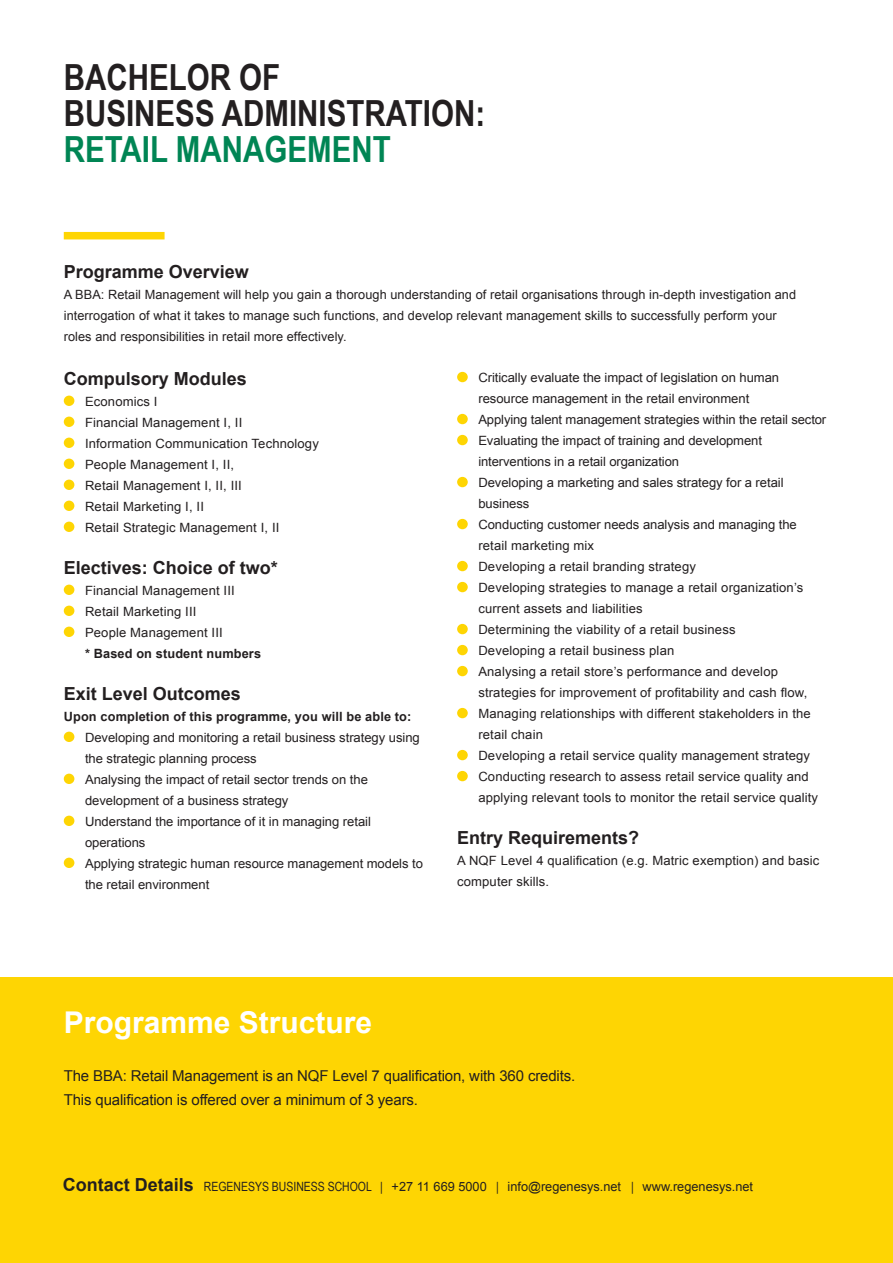
<style>
.page{position:relative;width:893px;height:1263px;background:#fff}
.page>*{position:absolute;margin:0;border:0;box-sizing:border-box;transform-origin:0 0}
.t1{font:700 36px "Arial Narrow";color:#231f20}
.t2{font:700 36px "Arial Narrow";color:#008554}
.t3{font:700 30px "Arial";color:#fff}
.t4{font:700 18px "Arial";color:#231f20}
.t5{font:15px/24px "Arial";letter-spacing:-.01em;color:#231f20}
.t6{font:12.75px/21px "Arial";letter-spacing:.005em;color:#231f20}
.t7{font:700 12.75px "Arial";letter-spacing:.01em;color:#231f20}
.s1{font-weight:700;font-size:18px}
.s2{font-family:"Arial Narrow"}
</style>
<div class="page">
<div style="left:64px;top:232px;width:101px;height:7px;background:#fed503"></div>
<div style="left:64px;top:396px;width:10px;height:10px;background:#fed503;border-radius:50%"></div>
<div style="left:64px;top:417px;width:10px;height:10px;background:#fed503;border-radius:50%"></div>
<div style="left:64px;top:438px;width:10px;height:10px;background:#fed503;border-radius:50%"></div>
<div style="left:64px;top:459px;width:10px;height:10px;background:#fed503;border-radius:50%"></div>
<div style="left:64px;top:480px;width:10px;height:10px;background:#fed503;border-radius:50%"></div>
<div style="left:64px;top:501px;width:10px;height:10px;background:#fed503;border-radius:50%"></div>
<div style="left:64px;top:522px;width:10px;height:10px;background:#fed503;border-radius:50%"></div>
<div style="left:64px;top:585px;width:10px;height:10px;background:#fed503;border-radius:50%"></div>
<div style="left:64px;top:606px;width:10px;height:10px;background:#fed503;border-radius:50%"></div>
<div style="left:64px;top:627px;width:10px;height:10px;background:#fed503;border-radius:50%"></div>
<div style="left:64px;top:732px;width:10px;height:10px;background:#fed503;border-radius:50%"></div>
<div style="left:64px;top:774px;width:10px;height:10px;background:#fed503;border-radius:50%"></div>
<div style="left:64px;top:816px;width:10px;height:10px;background:#fed503;border-radius:50%"></div>
<div style="left:64px;top:858px;width:10px;height:10px;background:#fed503;border-radius:50%"></div>
<div style="left:457px;top:372px;width:11px;height:10px;background:#fed503;border-radius:50%"></div>
<div style="left:457px;top:414px;width:11px;height:10px;background:#fed503;border-radius:50%"></div>
<div style="left:457px;top:435px;width:11px;height:10px;background:#fed503;border-radius:50%"></div>
<div style="left:457px;top:477px;width:11px;height:10px;background:#fed503;border-radius:50%"></div>
<div style="left:457px;top:519px;width:11px;height:10px;background:#fed503;border-radius:50%"></div>
<div style="left:457px;top:561px;width:11px;height:10px;background:#fed503;border-radius:50%"></div>
<div style="left:457px;top:582px;width:11px;height:10px;background:#fed503;border-radius:50%"></div>
<div style="left:457px;top:624px;width:11px;height:10px;background:#fed503;border-radius:50%"></div>
<div style="left:457px;top:645px;width:11px;height:10px;background:#fed503;border-radius:50%"></div>
<div style="left:457px;top:666px;width:11px;height:10px;background:#fed503;border-radius:50%"></div>
<div style="left:457px;top:708px;width:11px;height:10px;background:#fed503;border-radius:50%"></div>
<div style="left:457px;top:750px;width:11px;height:10px;background:#fed503;border-radius:50%"></div>
<div style="left:457px;top:771px;width:11px;height:10px;background:#fed503;border-radius:50%"></div>
<div style="left:0;top:977px;width:893px;height:286px;background:#fed503"></div>
<p class="t1" style="left:64px;top:50px;width:218px">BACHELOR OF</p>
<p class="t1" style="left:64px;top:86px;width:423px">BUSINESS ADMINISTRATION:</p>
<p class="t2" style="left:64px;top:122px;width:328px">RETAIL MANAGEMENT</p>
<p class="t4" style="left:64px;top:260px;width:187px">Programme Overview</p>
<p class="t6" style="left:64px;top:285px;width:734px">A BBA: Retail Management will help you gain a thorough understanding of retail organisations through in-depth investigation and</p>
<p class="t6" style="left:64px;top:306px;width:714px">interrogation of what it takes to manage such functions, and develop relevant management skills to successfully perform your</p>
<p class="t6" style="left:64px;top:327px;width:284px">roles and responsibilities in retail more effectively.</p>
<p class="t4" style="left:64px;top:367px;width:185px">Compulsory Modules</p>
<p class="t6" style="left:85px;top:391px;width:74px">Economics I</p>
<p class="t6" style="left:85px;top:412px;width:159px">Financial Management I, II</p>
<p class="t6" style="left:85px;top:433px;width:235px">Information Communication Technology</p>
<p class="t6" style="left:85px;top:454px;width:151px">People Management I, II,</p>
<p class="t6" style="left:85px;top:475px;width:158px">Retail Management I, II, III</p>
<p class="t6" style="left:85px;top:496px;width:120px">Retail Marketing I, II</p>
<p class="t6" style="left:85px;top:517px;width:196px">Retail Strategic Management I, II</p>
<p class="t4" style="left:64px;top:556px;width:216px">Electives: Choice of two*</p>
<p class="t6" style="left:85px;top:580px;width:151px">Financial Management III</p>
<p class="t6" style="left:85px;top:601px;width:113px">Retail Marketing III</p>
<p class="t6" style="left:85px;top:622px;width:139px">People Management III</p>
<p class="t7" style="left:85px;top:645px;width:178px">* Based on student numbers</p>
<p class="t4" style="left:64px;top:682px;width:179px">Exit Level Outcomes</p>
<p class="t7" style="left:64px;top:708px;width:349px">Upon completion of this programme, you will be able to:</p>
<p class="t6" style="left:85px;top:727px;width:336px">Developing and monitoring a retail business strategy using the strategic planning process</p>
<p class="t6" style="left:85px;top:769px;width:284px">Analysing the impact of retail sector trends on the development of a business strategy</p>
<p class="t6" style="left:85px;top:811px;width:287px">Understand the importance of it in managing retail operations</p>
<p class="t6" style="left:85px;top:853px;width:339px">Applying strategic human resource management models to the retail environment</p>
<p class="t6" style="left:478px;top:367px;width:302px">Critically evaluate the impact of legislation on human resource management in the retail environment</p>
<p class="t6" style="left:478px;top:409px;width:349px">Applying talent management strategies within the retail sector</p>
<p class="t6" style="left:478px;top:430px;width:285px">Evaluating the impact of training and development interventions in a retail organization</p>
<p class="t6" style="left:478px;top:472px;width:307px">Developing a marketing and sales strategy for a retail business</p>
<p class="t6" style="left:478px;top:514px;width:320px">Conducting customer needs analysis and managing the retail marketing mix</p>
<p class="t6" style="left:478px;top:556px;width:219px">Developing a retail branding strategy</p>
<p class="t6" style="left:478px;top:577px;width:326px">Developing strategies to manage a retail organization’s current assets and liabilities</p>
<p class="t6" style="left:478px;top:619px;width:259px">Determining the viability of a retail business</p>
<p class="t6" style="left:478px;top:640px;width:197px">Developing a retail business plan</p>
<p class="t6" style="left:478px;top:661px;width:301px">Analysing a retail store’s performance and develop</p>
<p class="t6" style="left:478px;top:682px;width:330px">strategies for improvement of profitability and cash flow,</p>
<p class="t6" style="left:478px;top:703px;width:334px">Managing relationships with different stakeholders in the retail chain</p>
<p class="t6" style="left:478px;top:745px;width:333px">Developing a retail service quality management strategy</p>
<p class="t6" style="left:478px;top:766px;width:332px">Conducting research to assess retail service quality and</p>
<p class="t6" style="left:478px;top:787px;width:341px">applying relevant tools to monitor the retail service quality</p>
<p class="t4" style="left:457px;top:826px;width:184px">Entry Requirements?</p>
<p class="t6" style="left:457px;top:850px;width:364px">A NQF Level 4 qualification (e.g. Matric exemption) and basic computer skills.</p>
<p class="t3" style="left:64px;top:1003px;width:310px">Programme Structure</p>
<p class="t5" style="left:64px;top:1064px;width:513px">The BBA: Retail Management is an NQF Level 7 qualification, with 360 credits.<br>This qualification is offered over a minimum of 3 years.</p>
<p class="t6" style="left:63px;top:1176px;width:692px"><span class="s1">Contact Details</span> <span class="s2">REGENESYS BUSINESS SCHOOL |</span> +27 11 669 5000 <span class="s2">|</span> info@regenesys.net <span class="s2">|</span> www.regenesys.net</p>
</div>
